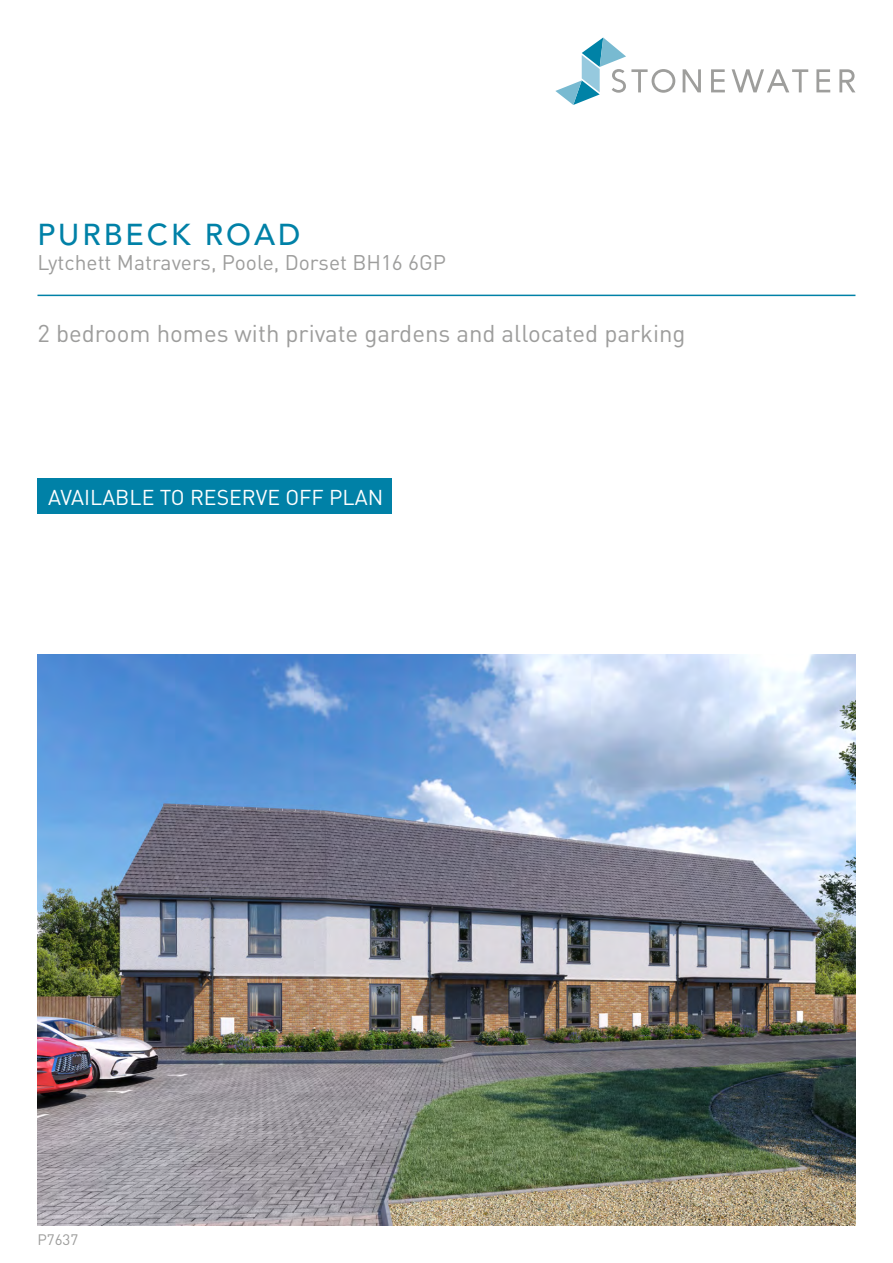
<style>
.page{position:relative;width:893px;height:1263px;background:#fff}
.page>*{position:absolute;margin:0;border:0;box-sizing:border-box;transform-origin:0 0}
.t1{font:500 30px "Avenir";letter-spacing:.1em;color:#0081a7}
.t2{font:24px "DIN";color:#9d9d9c}
.t3{font:21.3px "DIN";color:#fff}
.t4{font:21px "DIN";color:#9d9d9c}
.t5{font:15px "DIN";color:#9d9d9c}
</style>
<div class="page">
<div style="left:38px;top:478px;width:354px;height:36px;background:#0081a7"></div>
<hr style="left:38px;top:295px;width:817px;height:1px;background:#0081a7">
<svg style="left:555px;top:38px;width:120px;height:67px"></svg>
<svg style="left:683px;top:69px;width:18px;height:23px"></svg>
<svg style="left:711px;top:69px;width:14px;height:23px"></svg>
<svg style="left:732px;top:69px;width:76px;height:23px"></svg>
<svg style="left:816px;top:69px;width:14px;height:23px"></svg>
<svg style="left:839px;top:69px;width:16px;height:23px"></svg>
<img style="left:38px;top:654px;width:817px;height:571px">
<p class="t1" style="left:38px;top:217px;width:265px">PURBECK ROAD</p>
<p class="t4" style="left:38px;top:249px;width:410px">Lytchett Matravers, Poole, Dorset BH16 6GP</p>
<p class="t2" style="left:38px;top:319px;width:650px">2 bedroom homes with private gardens and allocated parking</p>
<p class="t3" style="left:48px;top:484px;width:337px">AVAILABLE TO RESERVE OFF PLAN</p>
<p class="t5" style="left:38px;top:1230px;width:42px">P7637</p>
</div>
